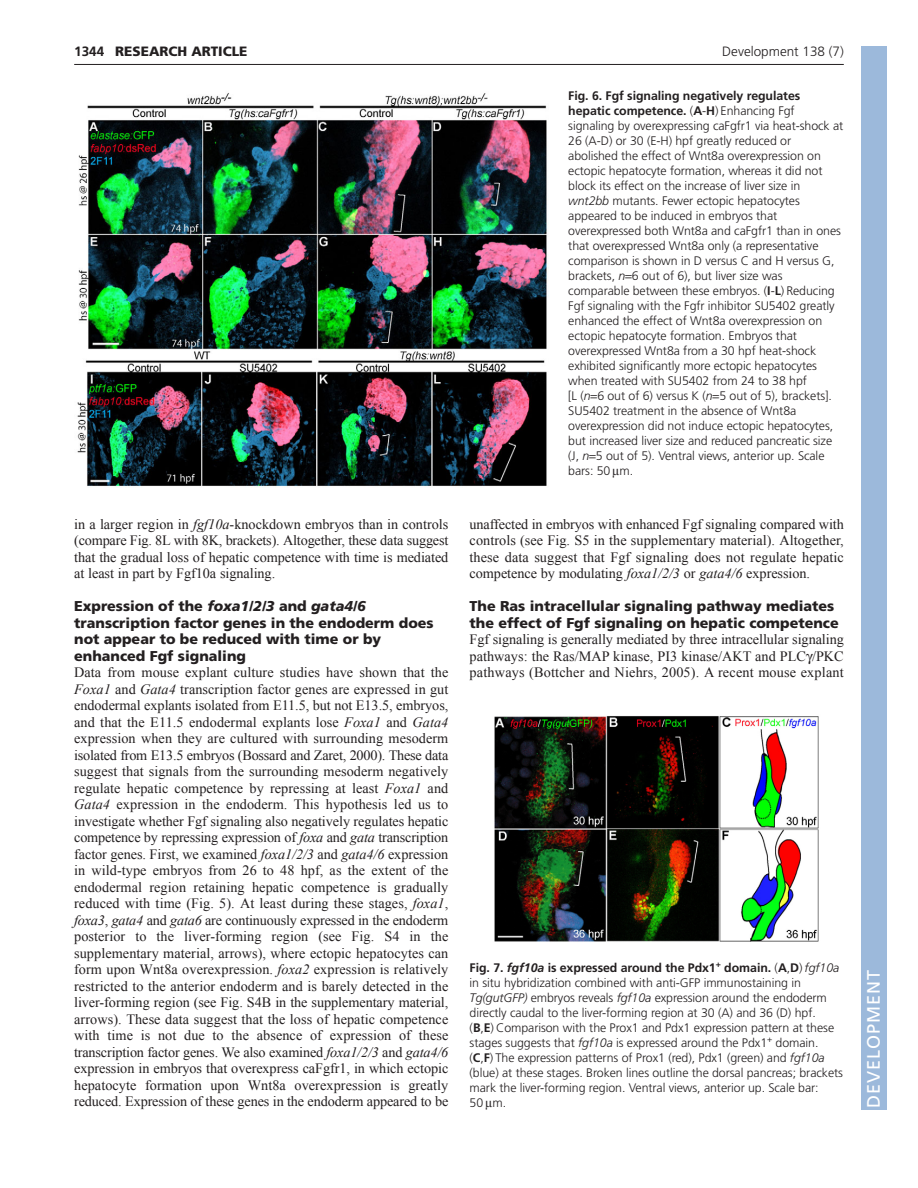
<style>
.page{position:relative;width:918px;height:1188px;background:#fff}
.page>*{position:absolute;margin:0;border:0;box-sizing:border-box;transform-origin:0 0}
.t1{font:18px "Frutiger LT Std";letter-spacing:.055em;color:#fff}
.t2{font:14.25px/16.5px "Times New Roman";letter-spacing:-.005em;color:#231f20;text-align:justify}
.t3{font:900 14.25px/16.5px "Frutiger LT Std";color:#231f20}
.t4{font:300 13.5px "Frutiger LT Std";color:#231f20}
.t5{font:900 13.5px "Frutiger LT Std";color:#231f20}
.t6{font:700 13.5px "Frutiger LT Std";color:#231f20}
.t7{font:300 12.3px/15px "Frutiger LT Std";letter-spacing:-.005em;color:#231f20}
.s1{font-weight:700}
.s2{font-style:italic}
.s3{font-weight:700;font-style:italic}
</style>
<div class="page">
<hr style="left:74px;top:64px;width:770px;height:1px;background:#231f20">
<img style="left:77px;top:93px;width:472px;height:395px">
<img style="left:494px;top:716px;width:325px;height:226px">
<div style="left:861px;top:46px;width:25px;height:1064px;background:#9cb9db"></div>
<p class="t6" style="left:74px;top:46px;width:32px">1344</p>
<p class="t5" style="left:115px;top:45px;width:134px">RESEARCH ARTICLE</p>
<p class="t4" style="left:722px;top:46px;width:123px">Development 138 (7)</p>
<p class="t7" style="left:568px;top:89px;width:277px"><span class="s1">Fig. 6. Fgf signaling negatively regulates hepatic competence.</span> (<span class="s1">A</span>-<span class="s1">H</span>) Enhancing Fgf signaling by overexpressing caFgfr1 via heat-shock at 26 (A-D) or 30 (E-H) hpf greatly reduced or abolished the effect of Wnt8a overexpression on ectopic hepatocyte formation, whereas it did not block its effect on the increase of liver size in <span class="s2">wnt2bb</span> mutants. Fewer ectopic hepatocytes appeared to be induced in embryos that overexpressed both Wnt8a and caFgfr1 than in ones that overexpressed Wnt8a only (a representative comparison is shown in D versus C and H versus G, brackets, <span class="s2">n</span> 6 out of 6), but liver size was comparable between these embryos. (<span class="s1">I</span>-<span class="s1">L</span>) Reducing Fgf signaling with the Fgfr inhibitor SU5402 greatly enhanced the effect of Wnt8a overexpression on ectopic hepatocyte formation. Embryos that overexpressed Wnt8a from a 30 hpf heat-shock exhibited significantly more ectopic hepatocytes when treated with SU5402 from 24 to 38 hpf<br>[L (<span class="s2">n</span> 6 out of 6) versus K (<span class="s2">n</span> 5 out of 5), brackets].<br>SU5402 treatment in the absence of Wnt8a overexpression did not induce ectopic hepatocytes, but increased liver size and reduced pancreatic size (J, <span class="s2">n</span> 5 out of 5). Ventral views, anterior up. Scale bars: 50 m.</p>
<p class="t2" style="left:74px;top:516px;width:376px">in a larger region in <span class="s2">fgf10a</span>-knockdown embryos than in controls (compare Fig. 8L with 8K, brackets). Altogether, these data suggest that the gradual loss of hepatic competence with time is mediated at least in part by Fgf10a signaling.</p>
<p class="t3" style="left:74px;top:599px;width:361px">Expression of the <span class="s2">foxa1/2/3</span> and <span class="s2">gata4/6 </span>transcription factor genes in the endoderm does not appear to be reduced with time or by enhanced Fgf signaling</p>
<p class="t2" style="left:74px;top:664px;width:376px">Data from mouse explant culture studies have shown that the <span class="s2">Foxa1</span> and <span class="s2">Gata4</span> transcription factor genes are expressed in gut endodermal explants isolated from E11.5, but not E13.5, embryos, and that the E11.5 endodermal explants lose <span class="s2">Foxa1</span> and <span class="s2">Gata4 </span>expression when they are cultured with surrounding mesoderm isolated from E13.5 embryos (Bossard and Zaret, 2000). These data suggest that signals from the surrounding mesoderm negatively regulate hepatic competence by repressing at least <span class="s2">Foxa1</span> and <span class="s2">Gata4</span> expression in the endoderm. This hypothesis led us to investigate whether Fgf signaling also negatively regulates hepatic competence by repressing expression of <span class="s2">foxa</span> and <span class="s2">gata</span> transcription factor genes. First, we examined <span class="s2">foxa1/2/3</span> and <span class="s2">gata4/6</span> expression in wild-type embryos from 26 to 48 hpf, as the extent of the endodermal region retaining hepatic competence is gradually reduced with time (Fig. 5). At least during these stages, <span class="s2">foxa1</span>, <span class="s2">foxa3</span>, <span class="s2">gata4</span> and <span class="s2">gata6</span> are continuously expressed in the endoderm posterior to the liver-forming region (see Fig. S4 in the supplementary material, arrows), where ectopic hepatocytes can form upon Wnt8a overexpression. <span class="s2">foxa2</span> expression is relatively restricted to the anterior endoderm and is barely detected in the liver-forming region (see Fig. S4B in the supplementary material, arrows). These data suggest that the loss of hepatic competence with time is not due to the absence of expression of these transcription factor genes. We also examined <span class="s2">foxa1/2/3</span> and <span class="s2">gata4/6 </span>expression in embryos that overexpress caFgfr1, in which ectopic hepatocyte formation upon Wnt8a overexpression is greatly reduced. Expression of these genes in the endoderm appeared to be</p>
<p class="t2" style="left:470px;top:516px;width:376px">unaffected in embryos with enhanced Fgf signaling compared with controls (see Fig. S5 in the supplementary material). Altogether, these data suggest that Fgf signaling does not regulate hepatic competence by modulating <span class="s2">foxa1/2/3</span> or <span class="s2">gata4/6</span> expression.</p>
<p class="t3" style="left:470px;top:599px;width:371px">The Ras intracellular signaling pathway mediates the effect of Fgf signaling on hepatic competence</p>
<p class="t2" style="left:470px;top:631px;width:376px">Fgf signaling is generally mediated by three intracellular signaling pathways: the Ras/MAP kinase, PI3 kinase/AKT and PLC /PKC pathways (Bottcher and Niehrs, 2005). A recent mouse explant</p>
<p class="t7" style="left:470px;top:961px;width:375px"><span class="s1">Fig. 7.</span> <span class="s3">fgf10a</span> <span class="s1">is expressed around the Pdx1</span><sup>+</sup> <span class="s1">domain.</span> (<span class="s1">A</span>,<span class="s1">D</span>) <span class="s2">fgf10a </span>in situ hybridization combined with anti-GFP immunostaining in <span class="s2">Tg(gutGFP)</span> embryos reveals <span class="s2">fgf10a</span> expression around the endoderm directly caudal to the liver-forming region at 30 (A) and 36 (D) hpf. (<span class="s1">B</span>,<span class="s1">E</span>) Comparison with the Prox1 and Pdx1 expression pattern at these stages suggests that <span class="s2">fgf10a</span> is expressed around the Pdx1<sup>+</sup> domain. (<span class="s1">C</span>,<span class="s1">F</span>) The expression patterns of Prox1 (red), Pdx1 (green) and <span class="s2">fgf10a </span>(blue) at these stages. Broken lines outline the dorsal pancreas; brackets mark the liver-forming region. Ventral views, anterior up. Scale bar:<br>50 m.</p>
<p class="t1" style="left:863px;top:1108px;width:140px;rotate:-90deg">DEVELOPMENT</p>
</div>
